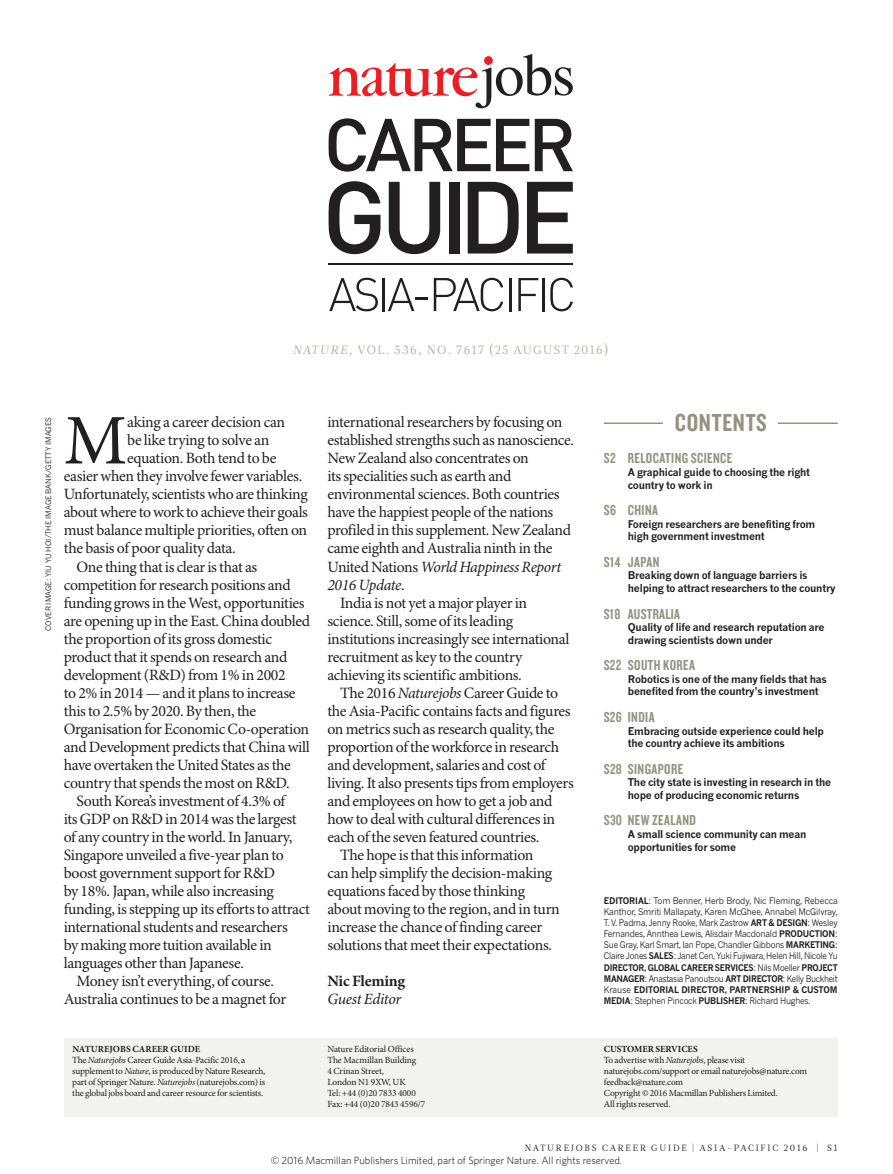
<style>
.page{position:relative;width:893px;height:1174px;background:#fff}
.page>*{position:absolute;margin:0;border:0;box-sizing:border-box;transform-origin:0 0}
.EDITORIAL_1ST_PARA{font:71.1px "Minion Pro";color:#231f20}
.t1{font:25.5px "Knockout 49 Liteweight";letter-spacing:.03em;color:#95937f}
.EDITORIAL_PARA_BODY{font:15.75px/18px "Minion Pro";letter-spacing:-.025em;color:#231f20}
.EDITORIAL_1ST_PARA-2{font:15.75px "Minion Pro";letter-spacing:-.025em;color:#231f20}
.t2{font:italic 15.75px "Minion Pro";letter-spacing:-.025em;color:#231f20}
.t3{font:700 15.75px "Minion Pro";letter-spacing:-.015em;color:#231f20}
.TOC_Head_1_STRAP_TAG{font:15px "Knockout 49 Liteweight";letter-spacing:.03em;color:#95937f;scale:.95 1}
.TOC_Head_1_STRAP_TAG-2{font:12px "Glosa Math";letter-spacing:.11em;color:#b0ae9a}
.TOC_Head_2{font:700 10.5px/12.6px "News Gothic MTOT";letter-spacing:-.02em;color:#231f20}
.t4{font:300 10.5px "Whitney";color:#000}
.t5{font:9.3px/11.1px "Minion Pro";letter-spacing:-.02em;color:#231f20}
.t6{font:700 9.3px "Minion Pro";letter-spacing:-.005em;color:#231f20}
.t7{font:9px/11.1px "News Gothic MTOT";letter-spacing:-.025em;color:#231f20;text-align:justify;scale:.95 1}
.t8{font:9px "Glosa Math";letter-spacing:.2em;color:#231f20}
.PIC_CREDIT{font:7.5px "News Gothic MTOT";color:#231f20}
.s1{font-style:italic}
.s2{font-weight:700}
</style>
<div class="page">
<hr style="left:604px;top:422px;width:234px;height:2px;background:#95937f">
<div style="left:663px;top:410px;width:115px;height:22px;background:#fff"></div>
<div style="left:64px;top:1037px;width:774px;height:79px;background:#f2f2ef"></div>
<svg style="left:329px;top:54px;width:244px;height:54px"></svg>
<svg style="left:329px;top:118px;width:200px;height:54px"></svg>
<svg style="left:535px;top:119px;width:38px;height:52px"></svg>
<hr style="left:329px;top:264px;width:244px;height:1px;background:#231f20">
<svg style="left:329px;top:181px;width:51px;height:73px"></svg>
<svg style="left:389px;top:182px;width:51px;height:72px"></svg>
<div style="left:449px;top:182px;width:10px;height:71px;background:#231f20"></div>
<svg style="left:468px;top:182px;width:51px;height:71px"></svg>
<svg style="left:527px;top:182px;width:46px;height:71px"></svg>
<svg style="left:329px;top:278px;width:49px;height:33px"></svg>
<hr style="left:383px;top:278px;width:2px;height:33px;background:#231f20">
<svg style="left:388px;top:278px;width:40px;height:33px"></svg>
<svg style="left:434px;top:278px;width:69px;height:33px"></svg>
<hr style="left:509px;top:278px;width:2px;height:33px;background:#231f20">
<svg style="left:518px;top:278px;width:20px;height:33px"></svg>
<hr style="left:542px;top:278px;width:2px;height:33px;background:#231f20">
<svg style="left:550px;top:278px;width:23px;height:33px"></svg>
<p class="TOC_Head_1_STRAP_TAG-2" style="left:293px;top:341px;width:318px"><span class="s1">NATURE</span>, VOL. 536, NO. 7617 (25 AUGUST 2016)</p>
<p class="PIC_CREDIT" style="left:44px;top:631px;width:215px;rotate:-90deg">COVER IMAGE: YIU YU HOI/THE IMAGE BANK/GETTY IMAGES</p>
<p class="EDITORIAL_1ST_PARA" style="left:64px;top:398px;width:65px">M</p>
<p class="EDITORIAL_1ST_PARA-2" style="left:127px;top:413px;width:159px">aking a career decision can</p>
<p class="EDITORIAL_1ST_PARA-2" style="left:127px;top:431px;width:144px">be like trying to solve an</p>
<p class="EDITORIAL_1ST_PARA-2" style="left:127px;top:449px;width:151px">equation. Both tend to be</p>
<p class="EDITORIAL_1ST_PARA-2" style="left:64px;top:467px;width:240px">easier when they involve fewer variables.</p>
<p class="EDITORIAL_1ST_PARA-2" style="left:64px;top:485px;width:245px">Unfortunately, scientists who are thinking</p>
<p class="EDITORIAL_1ST_PARA-2" style="left:64px;top:503px;width:246px">about where to work to achieve their goals</p>
<p class="EDITORIAL_1ST_PARA-2" style="left:64px;top:521px;width:245px">must balance multiple priorities, often on</p>
<p class="EDITORIAL_1ST_PARA-2" style="left:64px;top:539px;width:174px">the basis of poor quality data.</p>
<p class="EDITORIAL_PARA_BODY" style="left:64px;top:558px;width:248px;text-indent:13px">One thing that is clear is that as competition for research positions and funding grows in the West, opportunities are opening up in the East. China doubled the proportion of its gross domestic product that it spends on research and development (R&amp;D) from 1% in 2002<br>to 2% in 2014 — and it plans to increase this to 2.5% by 2020. By then, the Organisation for Economic Co-operation and Development predicts that China will have overtaken the United States as the country that spends the most on R&amp;D.</p>
<p class="EDITORIAL_PARA_BODY" style="left:64px;top:792px;width:248px;text-indent:13px">South Korea’s investment of 4.3% of<br>its GDP on R&amp;D in 2014 was the largest of any country in the world. In January, Singapore unveiled a five-year plan to boost government support for R&amp;D<br>by 18%. Japan, while also increasing funding, is stepping up its efforts to attract international students and researchers<br>by making more tuition available in languages other than Japanese.</p>
<p class="EDITORIAL_PARA_BODY" style="left:64px;top:972px;width:224px;text-align:center">Money isn’t everything, of course.<br>Australia continues to be a magnet for</p>
<p class="t5" style="left:72px;top:1043px;width:195px"><span class="s2">NATUREJOBS CAREER GUIDE<br></span>The <span class="s1">Naturejobs</span> Career Guide Asia-Pacific 2016, a supplement to <span class="s1">Nature</span>, is produced by Nature Research, part of Springer Nature. <span class="s1">Naturejobs</span> (naturejobs.com) is the global jobs board and career resource for scientists.</p>
<p class="EDITORIAL_PARA_BODY" style="left:327px;top:414px;width:248px">international researchers by focusing on established strengths such as nanoscience.<br>New Zealand also concentrates on<br>its specialities such as earth and environmental sciences. Both countries have the happiest people of the nations profiled in this supplement. New Zealand came eighth and Australia ninth in the United Nations <span class="s1">World Happiness Report 2016 Update</span>.</p>
<p class="EDITORIAL_PARA_BODY" style="left:327px;top:594px;width:244px;text-indent:13px">India is not yet a major player in science. Still, some of its leading institutions increasingly see international recruitment as key to the country achieving its scientific ambitions.</p>
<p class="EDITORIAL_PARA_BODY" style="left:327px;top:684px;width:248px;text-indent:13px">The 2016 <span class="s1">Naturejobs</span> Career Guide to the Asia-Pacific contains facts and figures on metrics such as research quality, the proportion of the workforce in research and development, salaries and cost of living. It also presents tips from employers and employees on how to get a job and how to deal with cultural differences in each of the seven featured countries.</p>
<p class="EDITORIAL_PARA_BODY" style="left:327px;top:846px;width:234px;text-indent:13px">The hope is that this information<br>can help simplify the decision-making equations faced by those thinking about moving to the region, and in turn increase the chance of finding career solutions that meet their expectations.</p>
<p class="t3" style="left:327px;top:971px;width:79px">Nic Fleming</p>
<p class="t2" style="left:327px;top:989px;width:75px">Guest Editor</p>
<p class="t5" style="left:327px;top:1043px;width:88px">Nature Editorial Offices</p>
<p class="t5" style="left:327px;top:1054px;width:90px">The Macmillan Building</p>
<p class="t5" style="left:327px;top:1066px;width:58px">4 Crinan Street,</p>
<p class="t5" style="left:327px;top:1077px;width:80px">London N1 9XW, UK</p>
<p class="t5" style="left:327px;top:1088px;width:99px">Tel: +44 (0)20 7833 4000<br>Fax: +44 (0)20 7843 4596/7</p>
<p class="t1" style="left:675px;top:406px;width:93px">CONTENTS</p>
<p class="TOC_Head_1_STRAP_TAG" style="left:604px;top:449px;width:137px">S2 RELOCATING SCIENCE</p>
<p class="TOC_Head_2" style="left:628px;top:466px;width:184px">A graphical guide to choosing the right country to work in</p>
<p class="TOC_Head_1_STRAP_TAG" style="left:604px;top:500px;width:59px">S6 CHINA</p>
<p class="TOC_Head_2" style="left:628px;top:517px;width:189px">Foreign researchers are benefiting from high government investment</p>
<p class="TOC_Head_1_STRAP_TAG" style="left:604px;top:552px;width:60px">S14 JAPAN</p>
<p class="TOC_Head_2" style="left:628px;top:569px;width:209px">Breaking down of language barriers is helping to attract researchers to the country</p>
<p class="TOC_Head_1_STRAP_TAG" style="left:604px;top:604px;width:82px">S18 AUSTRALIA</p>
<p class="TOC_Head_2" style="left:628px;top:621px;width:198px">Quality of life and research reputation are drawing scientists down under</p>
<p class="TOC_Head_1_STRAP_TAG" style="left:604px;top:656px;width:97px">S22 SOUTH KOREA</p>
<p class="TOC_Head_2" style="left:628px;top:672px;width:200px">Robotics is one of the many fields that has benefited from the country’s investment</p>
<p class="TOC_Head_1_STRAP_TAG" style="left:604px;top:707px;width:55px">S26 INDIA</p>
<p class="TOC_Head_2" style="left:628px;top:724px;width:198px">Embracing outside experience could help the country achieve its ambitions</p>
<p class="TOC_Head_1_STRAP_TAG" style="left:604px;top:759px;width:85px">S28 SINGAPORE</p>
<p class="TOC_Head_2" style="left:628px;top:776px;width:205px">The city state is investing in research in the hope of producing economic returns</p>
<p class="TOC_Head_1_STRAP_TAG" style="left:604px;top:811px;width:99px">S30 NEW ZEALAND</p>
<p class="TOC_Head_2" style="left:628px;top:828px;width:180px">A small science community can mean opportunities for some</p>
<p class="t7" style="left:604px;top:895px;width:248px"><span class="s2">EDITORIAL</span>: Tom Benner, Herb Brody, Nic Fleming, Rebecca Kanthor, Smriti Mallapaty, Karen McGhee, Annabel McGilvray, T. V. Padma, Jenny Rooke, Mark Zastrow <span class="s2">ART &amp; DESIGN</span>: Wesley Fernandes, Annthea Lewis, Alisdair Macdonald <span class="s2">PRODUCTION</span>:<br>Sue Gray, Karl Smart, Ian Pope, Chandler Gibbons <span class="s2">MARKETING</span>:<br>Claire Jones <span class="s2">SALES</span>: Janet Cen, Yuki Fujiwara, Helen Hill, Nicole Yu <span class="s2">DIRECTOR, GLOBAL CAREER SERVICES</span>: Nils Moeller <span class="s2">PROJECT MANAGER</span>: Anastasia Panoutsou <span class="s2">ART DIRECTOR</span>: Kelly Buckheit Krause <span class="s2">EDITORIAL DIRECTOR, PARTNERSHIP &amp; CUSTOM MEDIA</span>: Stephen Pincock <span class="s2">PUBLISHER</span>: Richard Hughes.</p>
<p class="t6" style="left:604px;top:1043px;width:95px">CUSTOMER SERVICES</p>
<p class="t5" style="left:604px;top:1054px;width:205px">To advertise with <span class="s1">Naturejobs</span>, please visit naturejobs.com/support or email naturejobs@nature.com</p>
<p class="t5" style="left:604px;top:1077px;width:81px">feedback@nature.com</p>
<p class="t5" style="left:604px;top:1088px;width:175px">Copyright © 2016 Macmillan Publishers Limited.</p>
<p class="t5" style="left:604px;top:1099px;width:68px">All rights reserved.</p>
<p class="t8" style="left:525px;top:1141px;width:314px">NATUREJOBS CAREER GUIDE | ASIA-PACIFIC 2016 | S1</p>
<p class="t4" style="left:271px;top:1153px;width:353px">© 2016 Macmillan Publishers Limited, part of Springer Nature. All rights reserved.</p>
</div>
